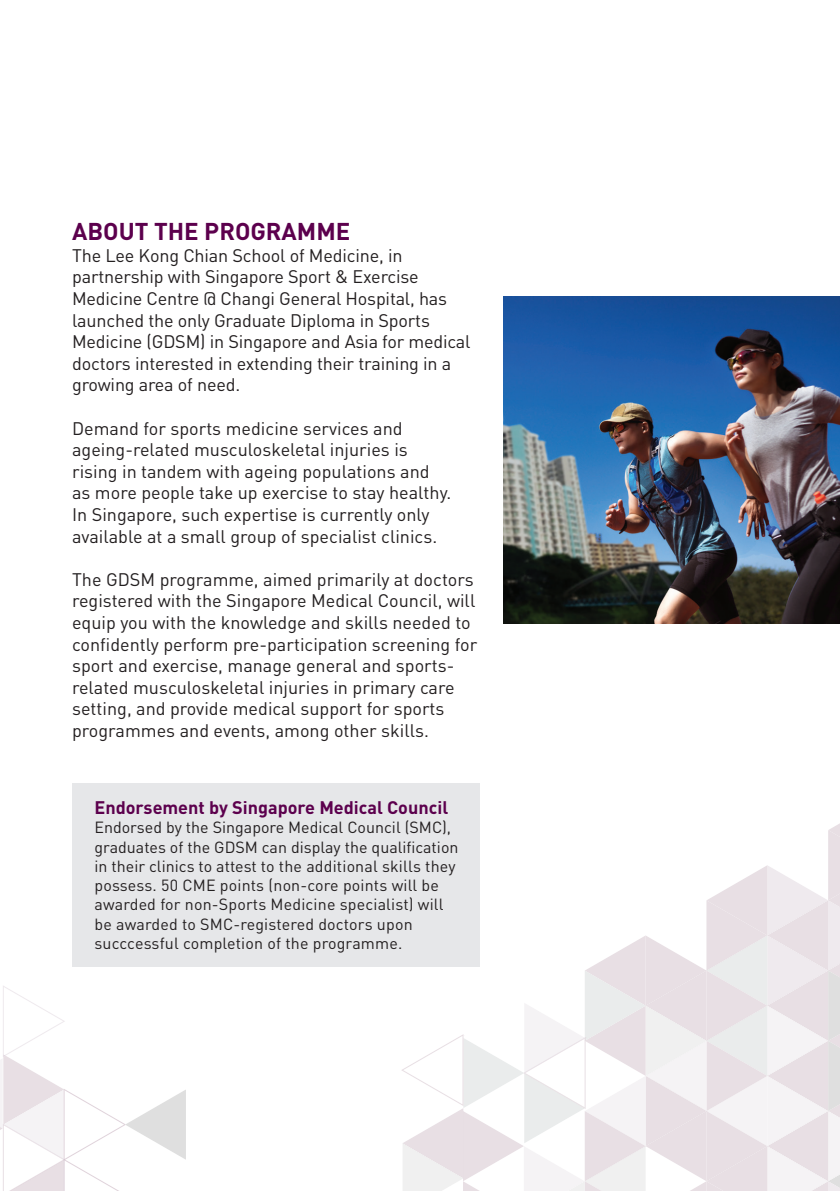
<style>
.page{position:relative;width:840px;height:1191px;background:#fff}
.page>*{position:absolute;margin:0;border:0;box-sizing:border-box;transform-origin:0 0}
.t1{font:700 24px "DIN Pro";color:#5c004d}
.t2{font:18px/21.6px "DIN Pro";color:#231f20}
.t3{font:700 18px "DIN Pro";color:#5c004d}
.t4{font:16px/19.2px "DIN Pro";letter-spacing:.01em;color:#231f20}
</style>
<div class="page">
<svg style="left:401px;top:795px;width:438px;height:396px"></svg>
<svg style="left:0;top:986px;width:186px;height:205px"></svg>
<div style="left:72px;top:782px;width:407px;height:184px;background:#e6e7e9"></div>
<img style="left:503px;top:296px;width:336px;height:327px">
<p class="t1" style="left:72px;top:215px;width:280px">ABOUT THE PROGRAMME</p>
<p class="t2" style="left:72px;top:244px;width:400px">The Lee Kong Chian School of Medicine, in partnership with Singapore Sport &amp; Exercise Medicine Centre @ Changi General Hospital, has launched the only Graduate Diploma in Sports Medicine (GDSM) in Singapore and Asia for medical doctors interested in extending their training in a growing area of need.</p>
<p class="t2" style="left:72px;top:416px;width:380px">Demand for sports medicine services and ageing-related musculoskeletal injuries is rising in tandem with ageing populations and as more people take up exercise to stay healthy.<br>In Singapore, such expertise is currently only available at a small group of specialist clinics.</p>
<p class="t2" style="left:72px;top:568px;width:406px">The GDSM programme, aimed primarily at doctors registered with the Singapore Medical Council, will equip you with the knowledge and skills needed to confidently perform pre-participation screening for sport and exercise, manage general and sports&shy;related musculoskeletal injuries in primary care setting, and provide medical support for sports programmes and events, among other skills.</p>
<p class="t3" style="left:94px;top:795px;width:355px">Endorsement by Singapore Medical Council</p>
<p class="t4" style="left:94px;top:817px;width:365px">Endorsed by the Singapore Medical Council (SMC), graduates of the GDSM can display the qualification in their clinics to attest to the additional skills they possess. 50 CME points (non-core points will be awarded for non-Sports Medicine specialist) will</p>
<p class="t4" style="left:94px;top:913px;width:319px">be awarded to SMC-registered doctors upon succcessful completion of the programme.</p>
</div>
